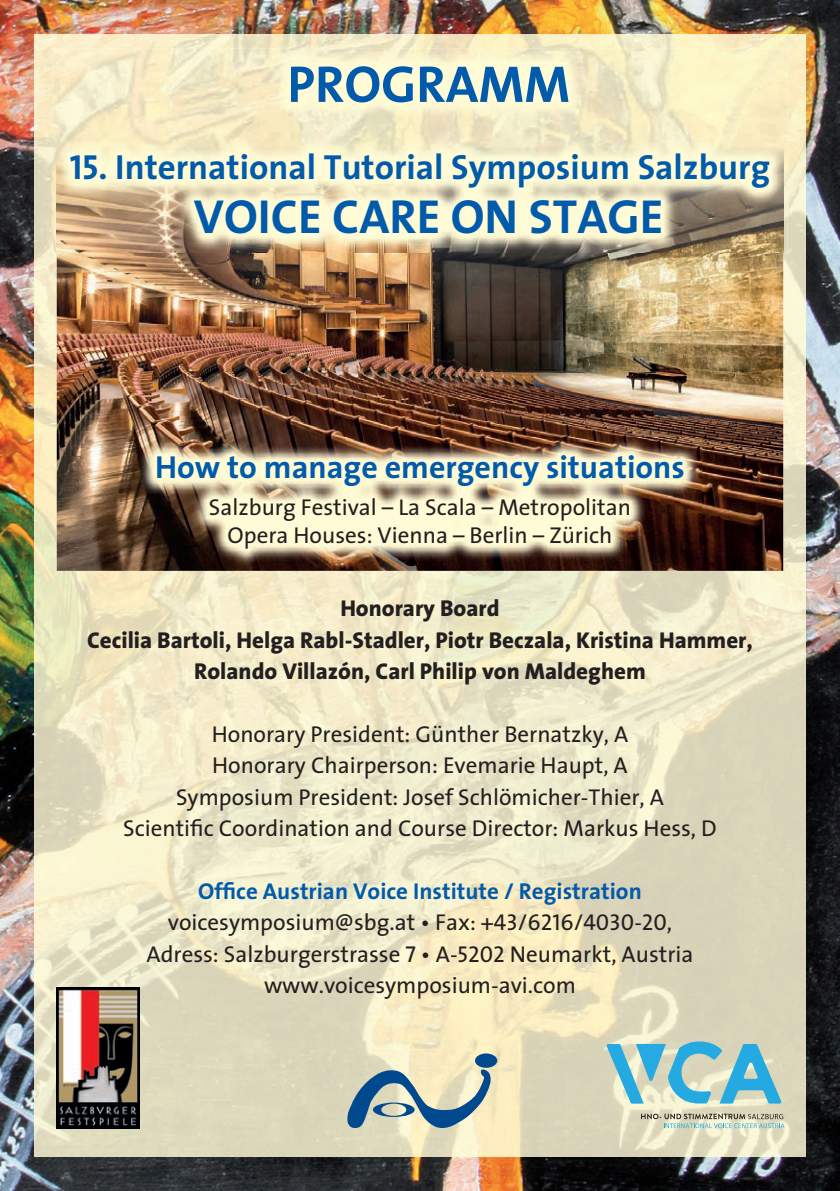
<style>
.page{position:relative;width:840px;height:1191px;background:#fff}
.page>*{position:absolute;margin:0;border:0;box-sizing:border-box;transform-origin:0 0}
.t1{font:700 52px "The Sans";color:#015aaa}
.t2{font:48px "The Sans Bold Caps";color:#015aaa}
.t3{font:700 35px "The Sans";color:#015aaa}
.t4{font:700 32px "The Sans";color:#015aaa}
.t5{font:23px/31.4px "The Sans";color:#231f20;text-align:center}
.t6{font:800 23px/31.4px "The Sans";color:#231f20;text-align:center}
.s1{font-family:"The Sans Bold Caps";font-weight:400}
.s2{font-weight:700;color:#015aaa}
.s3{font-family:"The Sans Caps"}
</style>
<div class="page">
<img style="left:0;top:0;width:839px;height:1191px">
<img style="left:34px;top:34px;width:771px;height:69px">
<img style="left:34px;top:103px;width:69px;height:1054px">
<img style="left:736px;top:103px;width:69px;height:1054px">
<img style="left:103px;top:571px;width:633px;height:586px">
<img style="left:57px;top:252px;width:725px;height:319px">
<img style="left:53px;top:48px;width:734px;height:204px">
<img style="left:139px;top:438px;width:562px;height:128px">
<svg style="left:347px;top:1053px;width:150px;height:75px;background:#aebbb3"></svg>
<svg style="left:606px;top:1041px;width:175px;height:62px;background:#94c8ce"></svg>
<svg style="left:640px;top:1113px;width:144px;height:15px;background:#bcc3b1"></svg>
<img style="left:57px;top:987px;width:82px;height:141px">
<h1 class="t1" style="left:287px;top:41px;width:284px">PROGRAMM</h1>
<h3 class="t3" style="left:70px;top:138px;width:701px"><span class="s1">15</span>. International Tutorial Symposium Salzburg</h3>
<h2 class="t2" style="left:194px;top:177px;width:471px">VOICE CARE ON STAGE</h2>
<h3 class="t4" style="left:155px;top:441px;width:531px">How to manage emergency situations</h3>
<p class="t5" style="left:209px;top:493px;width:423px;line-height:27.6px">Salzburg Festival – La Scala – Metropolitan<br>Opera Houses: Vienna – Berlin – Zürich</p>
<p class="t6" style="left:87px;top:592px;width:667px">Honorary Board<br>Cecilia Bartoli, Helga Rabl-Stadler, Piotr Beczala, Kristina Hammer,<br>Rolando Villazón, Carl Philip von Maldeghem</p>
<p class="t5" style="left:123px;top:717px;width:595px">Honorary President: Günther Bernatzky, A<br>Honorary Chairperson: Evemarie Haupt, A<br>Symposium President: Josef Schlömicher-Thier, A<br>Scientific Coordination and Course Director: Markus Hess, D</p>
<p class="t5" style="left:146px;top:874px;width:548px"><span class="s2">Office Austrian Voice Institute / Registration </span>voicesymposium@sbg.at • Fax: +<span class="s3">43/6216/4030-20</span>, Adress: Salzburgerstrasse <span class="s3">7</span> • A-<span class="s3">5202</span> Neumarkt, Austria www.voicesymposium-avi.com</p>
</div>
